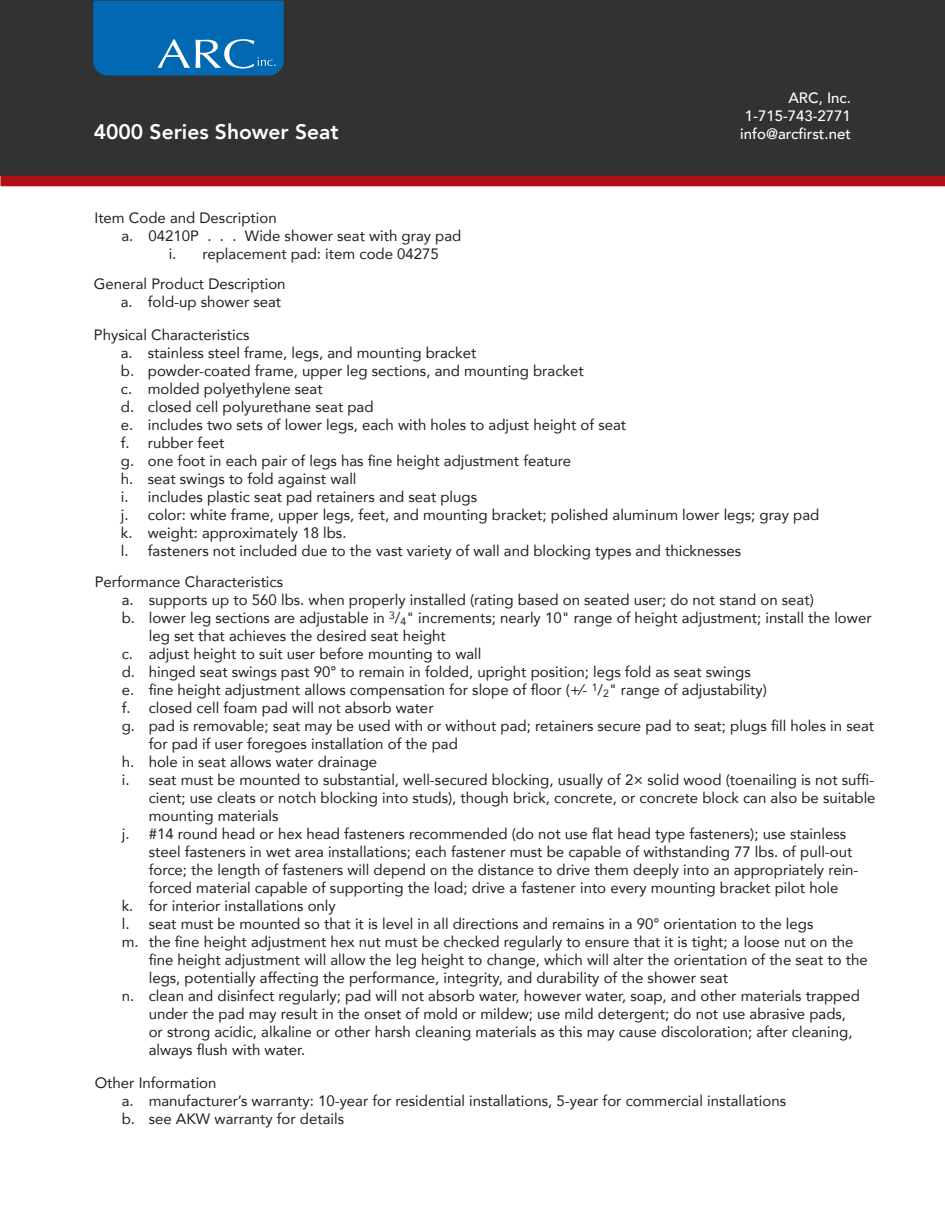
<style>
.page{position:relative;width:945px;height:1215px;background:#fff}
.page>*{position:absolute;margin:0;border:0;box-sizing:border-box;transform-origin:0 0}
.t1{font:800 21px "Avenir";color:#fff}
.t2{font:15px/18px "Avenir";color:#231f20}
.t3{font:500 15px/18px "Avenir";color:#fff;text-align:right}
</style>
<div class="page">
<div style="left:0;top:1px;width:945px;height:175px;background:#333233"></div>
<div style="left:0;top:176px;width:945px;height:10px;background:#b00d15"></div>
<svg style="left:93px;top:1px;width:191px;height:75px;background:#0e6eb4"></svg>
<h1 class="t1" style="left:94px;top:115px;width:246px">4000 Series Shower Seat</h1>
<p class="t2" style="left:94px;top:208px;width:184px">Item Code and Description</p>
<p class="t2" style="left:121px;top:226px;width:341px">a. 04210P . . . Wide shower seat with gray pad</p>
<p class="t2" style="left:169px;top:244px;width:272px">i. replacement pad: item code 04275</p>
<p class="t2" style="left:94px;top:275px;width:193px;text-align:right">General Product Description a. fold-up shower seat</p>
<p class="t3" style="left:740px;top:88px;width:112px">ARC, Inc.<br>1-715-743-2771 info@arcfirst.net</p>
<p class="t2" style="left:121px;top:326px;width:700px;text-indent:-27px">Physical Characteristics<br>a. stainless steel frame, legs, and mounting bracket<br>b. powder-coated frame, upper leg sections, and mounting bracket<br>c. molded polyethylene seat<br>d. closed cell polyurethane seat pad<br>e. includes two sets of lower legs, each with holes to adjust height of seat<br>f. rubber feet<br>g. one foot in each pair of legs has fine height adjustment feature<br>h. seat swings to fold against wall<br>i. includes plastic seat pad retainers and seat plugs<br>j. color: white frame, upper legs, feet, and mounting bracket; polished aluminum lower legs; gray pad k. weight: approximately 18 lbs.<br>l. fasteners not included due to the vast variety of wall and blocking types and thicknesses</p>
<p class="t2" style="left:95px;top:573px;width:190px">Performance Characteristics</p>
<p class="t2" style="left:122px;top:591px;width:694px">a. supports up to 560 lbs. when properly installed (rating based on seated user; do not stand on seat)</p>
<p class="t2" style="left:122px;top:609px;width:751px">b. lower leg sections are adjustable in <sup>3</sup>/<sub>4</sub>" increments; nearly 10" range of height adjustment; install the lower</p>
<p class="t2" style="left:149px;top:627px;width:299px">leg set that achieves the desired seat height</p>
<p class="t2" style="left:122px;top:645px;width:361px">c. adjust height to suit user before mounting to wall</p>
<p class="t2" style="left:122px;top:663px;width:631px">d. hinged seat swings past 90° to remain in folded, upright position; legs fold as seat swings</p>
<p class="t2" style="left:122px;top:681px;width:647px">e. fine height adjustment allows compensation for slope of floor (+⁄- <sup>1</sup>/<sub>2</sub>" range of adjustability)</p>
<p class="t2" style="left:122px;top:699px;width:313px">f. closed cell foam pad will not absorb water</p>
<p class="t2" style="left:122px;top:717px;width:754px">g. pad is removable; seat may be used with or without pad; retainers secure pad to seat; plugs fill holes in seat</p>
<p class="t2" style="left:149px;top:735px;width:311px">for pad if user foregoes installation of the pad</p>
<p class="t2" style="left:122px;top:753px;width:257px">h. hole in seat allows water drainage</p>
<p class="t2" style="left:122px;top:771px;width:754px">i. seat must be mounted to substantial, well-secured blocking, usually of 2× solid wood (toenailing is not suffi-</p>
<p class="t2" style="left:149px;top:789px;width:728px">cient; use cleats or notch blocking into studs), though brick, concrete, or concrete block can also be suitable</p>
<p class="t2" style="left:149px;top:807px;width:131px">mounting materials</p>
<p class="t2" style="left:122px;top:825px;width:726px">j. #14 round head or hex head fasteners recommended (do not use flat head type fasteners); use stainless</p>
<p class="t2" style="left:149px;top:843px;width:705px">steel fasteners in wet area installations; each fastener must be capable of withstanding 77 lbs. of pull-out</p>
<p class="t2" style="left:149px;top:861px;width:711px">force; the length of fasteners will depend on the distance to drive them deeply into an appropriately rein-</p>
<p class="t2" style="left:149px;top:879px;width:691px">forced material capable of supporting the load; drive a fastener into every mounting bracket pilot hole</p>
<p class="t2" style="left:122px;top:897px;width:216px">k. for interior installations only</p>
<p class="t2" style="left:122px;top:915px;width:693px">l. seat must be mounted so that it is level in all directions and remains in a 90° orientation to the legs</p>
<p class="t2" style="left:122px;top:933px;width:733px">m. the fine height adjustment hex nut must be checked regularly to ensure that it is tight; a loose nut on the</p>
<p class="t2" style="left:149px;top:951px;width:721px">fine height adjustment will allow the leg height to change, which will alter the orientation of the seat to the</p>
<p class="t2" style="left:149px;top:969px;width:581px">legs, potentially affecting the performance, integrity, and durability of the shower seat</p>
<p class="t2" style="left:122px;top:987px;width:740px">n. clean and disinfect regularly; pad will not absorb water, however water, soap, and other materials trapped</p>
<p class="t2" style="left:149px;top:1005px;width:699px">under the pad may result in the onset of mold or mildew; use mild detergent; do not use abrasive pads,</p>
<p class="t2" style="left:149px;top:1023px;width:705px">or strong acidic, alkaline or other harsh cleaning materials as this may cause discoloration; after cleaning,</p>
<p class="t2" style="left:149px;top:1041px;width:158px">always flush with water.</p>
<p class="t2" style="left:122px;top:1073px;width:666px;text-indent:-27px">Other Information<br>a. manufacturer’s warranty: 10-year for residential installations, 5-year for commercial installations b. see AKW warranty for details</p>
</div>
